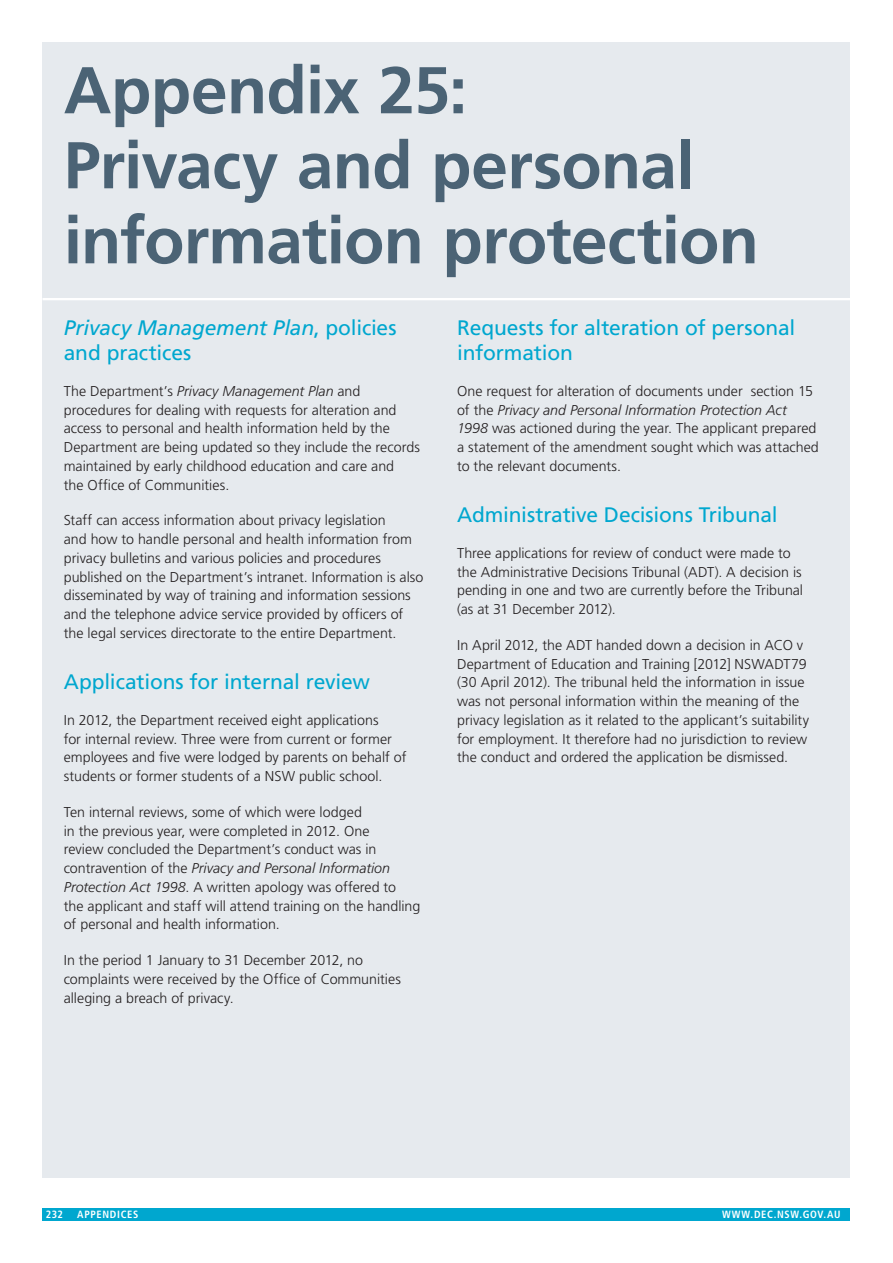
<style>
.page{position:relative;width:893px;height:1263px;background:#fff}
.page>*{position:absolute;margin:0;border:0;box-sizing:border-box;transform-origin:0 0}
._2_0_Section_title{font:700 66px/75px "Frutiger LT Std";letter-spacing:-.01em;color:#4b6375}
._4_2_Body_copy_head{font:21px/25.5px "Frutiger LT Std";letter-spacing:-.01em;color:#00a7cf}
._4_2_Body_copy_head-2{font:italic 21px/25.5px "Frutiger LT Std";letter-spacing:-.005em;color:#00a7cf}
._4_0_Body_copy{font:300 14.25px/18.8px "Frutiger LT Std";color:#231f20}
._5_0_Footer_with_pag{font:700 condensed 10.5px "Frutiger LT Std";letter-spacing:.06em;color:#fff}
.s1{font-style:normal}
.s2{font-style:italic}
</style>
<div class="page">
<div style="left:43px;top:1208px;width:807px;height:12px;background:#00a7cf"></div>
<div style="left:43px;top:298px;width:807px;height:880px;background:#e6eaee"></div>
<hr style="left:43px;top:298px;width:807px;height:2px;background:#fff">
<div style="left:43px;top:43px;width:807px;height:255px;background:#e6eaee"></div>
<p class="_2_0_Section_title" style="left:64px;top:53px;width:405px">Appendix 25:</p>
<p class="_2_0_Section_title" style="left:64px;top:128px;width:697px">Privacy and personal information protection</p>
<p class="_4_2_Body_copy_head-2" style="left:64px;top:315px;width:334px">Privacy Management Plan<span class="s1">, policies and practices</span></p>
<p class="_4_0_Body_copy" style="left:64px;top:382px;width:358px">The Department’s <span class="s2">Privacy Management Plan</span> and procedures for dealing with requests for alteration and access to personal and health information held by the Department are being updated so they include the records maintained by early childhood education and care and<br>the Office of Communities.</p>
<p class="_4_0_Body_copy" style="left:64px;top:511px;width:361px">Staff can access information about privacy legislation<br>and how to handle personal and health information from privacy bulletins and various policies and procedures published on the Department’s intranet. Information is also disseminated by way of training and information sessions and the telephone advice service provided by officers of the legal services directorate to the entire Department.</p>
<p class="_4_2_Body_copy_head" style="left:64px;top:669px;width:308px">Applications for internal review</p>
<p class="_4_0_Body_copy" style="left:64px;top:711px;width:344px">In 2012, the Department received eight applications<br>for internal review. Three were from current or former employees and five were lodged by parents on behalf of students or former students of a NSW public school.</p>
<p class="_4_0_Body_copy" style="left:64px;top:803px;width:358px">Ten internal reviews, some of which were lodged<br>in the previous year, were completed in 2012. One<br>review concluded the Department’s conduct was in contravention of the <span class="s2">Privacy and Personal Information Protection Act 1998</span>. A written apology was offered to<br>the applicant and staff will attend training on the handling of personal and health information.</p>
<p class="_4_0_Body_copy" style="left:64px;top:951px;width:339px">In the period 1 January to 31 December 2012, no complaints were received by the Office of Communities alleging a breach of privacy.</p>
<p class="_4_2_Body_copy_head" style="left:457px;top:315px;width:340px">Requests for alteration of personal information</p>
<p class="_4_0_Body_copy" style="left:457px;top:382px;width:363px">One request for alteration of documents under section 15 of the <span class="s2">Privacy and Personal Information Protection Act 1998</span> was actioned during the year. The applicant prepared a statement of the amendment sought which was attached to the relevant documents.</p>
<p class="_4_2_Body_copy_head" style="left:457px;top:502px;width:322px">Administrative Decisions Tribunal</p>
<p class="_4_0_Body_copy" style="left:457px;top:544px;width:347px">Three applications for review of conduct were made to the Administrative Decisions Tribunal (ADT). A decision is pending in one and two are currently before the Tribunal (as at 31 December 2012).</p>
<p class="_4_0_Body_copy" style="left:457px;top:636px;width:353px">In April 2012, the ADT handed down a decision in ACO v Department of Education and Training [2012] NSWADT79 (30 April 2012). The tribunal held the information in issue was not personal information within the meaning of the privacy legislation as it related to the applicant’s suitability for employment. It therefore had no jurisdiction to review the conduct and ordered the application be dismissed.</p>
<p class="_5_0_Footer_with_pag" style="left:46px;top:1208px;width:19px">232</p>
<p class="_5_0_Footer_with_pag" style="left:77px;top:1208px;width:63px">APPENDICES</p>
<p class="_5_0_Footer_with_pag" style="left:722px;top:1208px;width:120px">WWW.DEC.NSW.GOV.AU</p>
</div>
